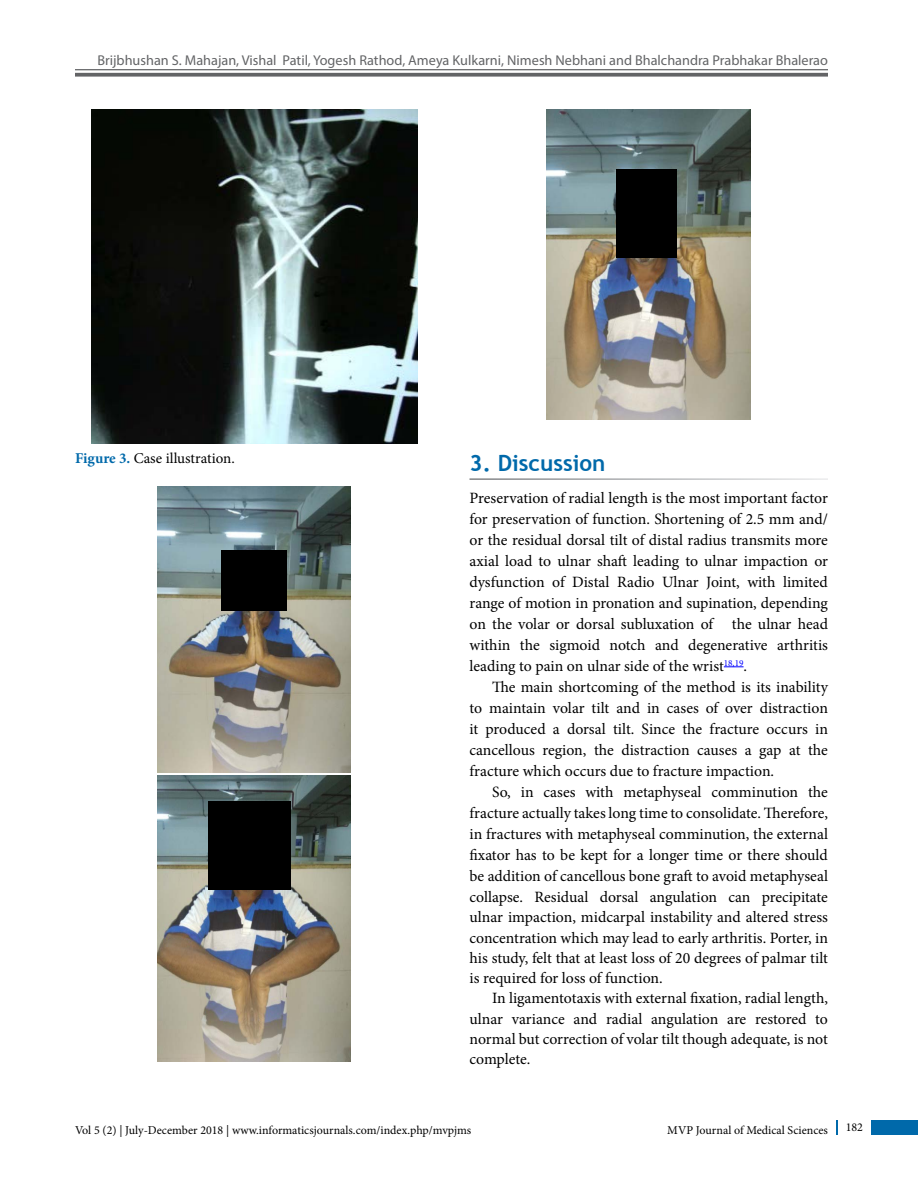
<style>
.page{position:relative;width:918px;height:1188px;background:#fff}
.page>*{position:absolute;margin:0;border:0;box-sizing:border-box;transform-origin:0 0}
.t1{font:700 22.5px "Trebuchet MS";color:#0069aa}
.t2{font:15.75px/21px "Minion Pro";color:#000;text-align:justify}
.t3{font:15px "Minion Pro";color:#000}
.t4{font:14.25px "Myriad Pro";color:#636466}
.t5{font:12px "Minion Pro";color:#000}
.s1{font-weight:700;color:#0069aa}
</style>
<div class="page">
<div style="left:872px;top:1120px;width:46px;height:15px;background:#0069aa"></div>
<svg style="left:836px;top:1120px;width:1px;height:15px"></svg>
<hr style="left:75px;top:69px;width:753px;height:1px;background:#636466">
<svg style="left:75px;top:73px;width:753px;height:4px;background:#737375"></svg>
<img style="left:91px;top:110px;width:326px;height:333px">
<img style="left:158px;top:487px;width:193px;height:285px">
<img style="left:158px;top:776px;width:193px;height:285px">
<svg style="left:724px;top:667px;width:20px;height:1px"></svg>
<img style="left:547px;top:110px;width:204px;height:310px">
<div style="left:221px;top:550px;width:66px;height:60px;background:#000"></div>
<div style="left:208px;top:801px;width:82px;height:88px;background:#000"></div>
<div style="left:616px;top:170px;width:60px;height:88px;background:#000"></div>
<p class="t4" style="left:97px;top:51px;width:732px">Brijbhushan S. Mahajan, Vishal Patil, Yogesh Rathod, Ameya Kulkarni, Nimesh Nebhani and Bhalchandra Prabhakar Bhalerao</p>
<p class="t3" style="left:75px;top:448px;width:161px"><span class="s1">Figure 3.</span> Case illustration.</p>
<h1 class="t1" style="left:470px;top:449px;width:138px">3. Discussion</h1>
<p class="t2" style="left:470px;top:488px;width:360px">Preservation of radial length is the most important factor for preservation of function. Shortening of 2.5 mm and/ or the residual dorsal tilt of distal radius transmits more axial load to ulnar shaft leading to ulnar impaction or dysfunction of Distal Radio Ulnar Joint, with limited range of motion in pronation and supination, depending on the volar or dorsal subluxation of the ulnar head within the sigmoid notch and degenerative arthritis leading to pain on ulnar side of the wrist<sup>18,19</sup>.</p>
<p class="t2" style="left:469px;top:677px;width:360px;text-indent:23px">The main shortcoming of the method is its inability to maintain volar tilt and in cases of over distraction it produced a dorsal tilt. Since the fracture occurs in cancellous region, the distraction causes a gap at the fracture which occurs due to fracture impaction.</p>
<p class="t2" style="left:469px;top:782px;width:360px;text-indent:23px">So, in cases with metaphyseal comminution the fracture actually takes long time to consolidate. Therefore, in fractures with metaphyseal comminution, the external fixator has to be kept for a longer time or there should be addition of cancellous bone graft to avoid metaphyseal collapse. Residual dorsal angulation can precipitate ulnar impaction, midcarpal instability and altered stress concentration which may lead to early arthritis. Porter, in his study, felt that at least loss of 20 degrees of palmar tilt is required for loss of function.</p>
<p class="t2" style="left:469px;top:988px;width:360px;line-height:20.2px;text-indent:23px">In ligamentotaxis with external fixation, radial length, ulnar variance and radial angulation are restored to normal but correction of volar tilt though adequate, is not complete.</p>
<p class="t5" style="left:75px;top:1123px;width:398px">Vol 5 (2) | July-December 2018 | www.informaticsjournals.com/index.php/mvpjms</p>
<p class="t5" style="left:846px;top:1119px;width:19px">182</p>
<p class="t5" style="left:667px;top:1122px;width:162px">MVP Journal of Medical Sciences</p>
</div>
